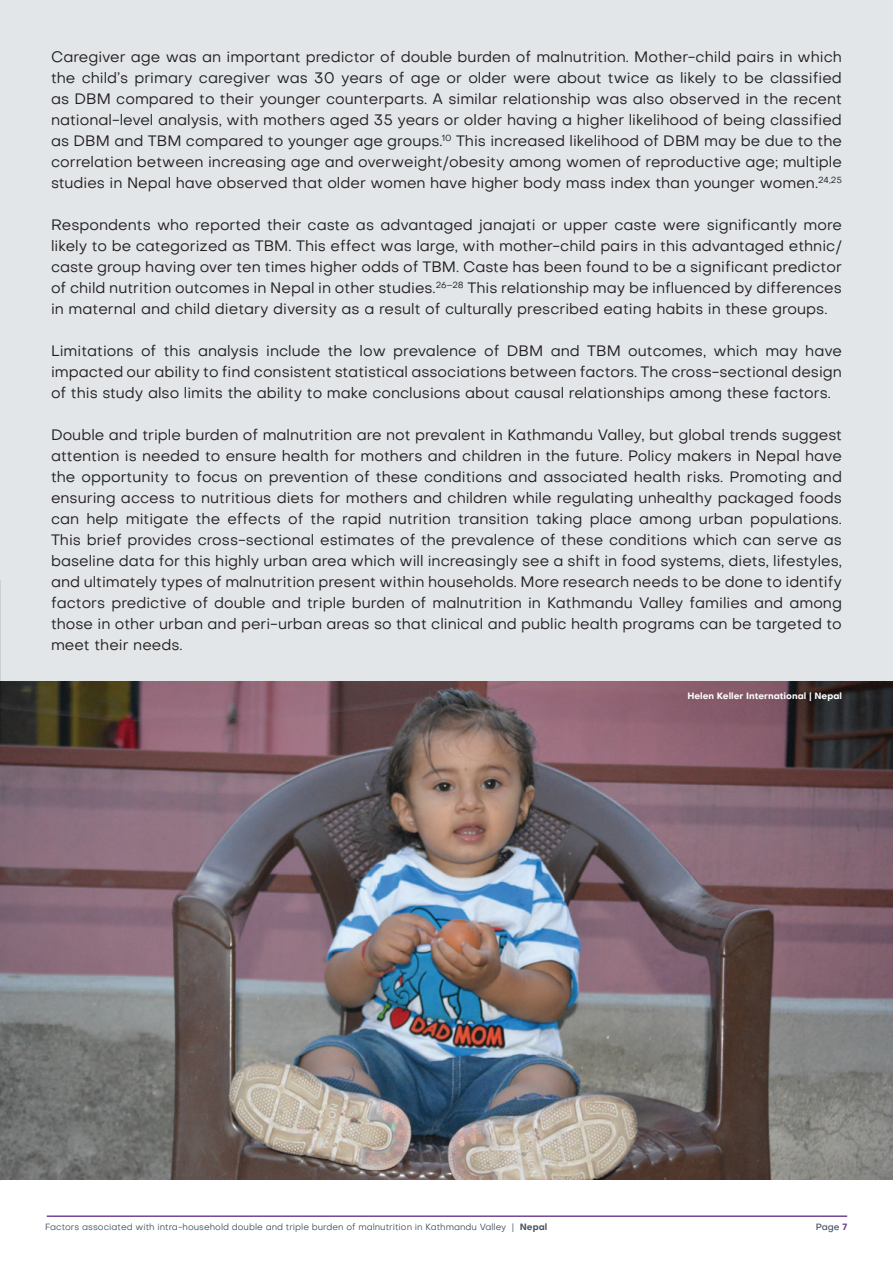
<style>
.page{position:relative;width:893px;height:1263px;background:#fff}
.page>*{position:absolute;margin:0;border:0;box-sizing:border-box;transform-origin:0 0}
.t1{font:15px/21px "Objective";color:#231f20;text-align:justify}
.t2{font:9px "Objective";color:#475865}
.t3{font:700 9px "Objective";color:#fff}
.t4{font:500 9px "Objective";color:#475865}
.s1{font-weight:700}
.s2{font-weight:700;color:#754495}
</style>
<div class="page">
<hr style="left:47px;top:1215px;width:800px;height:2px;background:#754495">
<div style="left:0;top:0;width:893px;height:1108px;background:#e3e6e8"></div>
<hr style="left:0;top:580px;width:1px;height:601px;background:#475865">
<img style="left:0;top:681px;width:893px;height:498px">
<p class="t1" style="left:51px;top:46px;width:792px">Caregiver age was an important predictor of double burden of malnutrition. Mother-child pairs in which the child’s primary caregiver was 30 years of age or older were about twice as likely to be classified as DBM compared to their younger counterparts. A similar relationship was also observed in the recent national-level analysis, with mothers aged 35 years or older having a higher likelihood of being classified as DBM and TBM compared to younger age groups.<sup>10</sup> This increased likelihood of DBM may be due to the correlation between increasing age and overweight/obesity among women of reproductive age; multiple studies in Nepal have observed that older women have higher body mass index than younger women.<sup>24,25</sup></p>
<p class="t1" style="left:51px;top:214px;width:792px">Respondents who reported their caste as advantaged janajati or upper caste were significantly more likely to be categorized as TBM. This effect was large, with mother-child pairs in this advantaged ethnic/ caste group having over ten times higher odds of TBM. Caste has been found to be a significant predictor of child nutrition outcomes in Nepal in other studies.<sup>26–28</sup> This relationship may be influenced by differences in maternal and child dietary diversity as a result of culturally prescribed eating habits in these groups.</p>
<p class="t1" style="left:51px;top:340px;width:792px">Limitations of this analysis include the low prevalence of DBM and TBM outcomes, which may have impacted our ability to find consistent statistical associations between factors. The cross-sectional design of this study also limits the ability to make conclusions about causal relationships among these factors.</p>
<p class="t1" style="left:51px;top:424px;width:792px">Double and triple burden of malnutrition are not prevalent in Kathmandu Valley, but global trends suggest attention is needed to ensure health for mothers and children in the future. Policy makers in Nepal have the opportunity to focus on prevention of these conditions and associated health risks. Promoting and ensuring access to nutritious diets for mothers and children while regulating unhealthy packaged foods can help mitigate the effects of the rapid nutrition transition taking place among urban populations.<br>This brief provides cross-sectional estimates of the prevalence of these conditions which can serve as baseline data for this highly urban area which will increasingly see a shift in food systems, diets, lifestyles, and ultimately types of malnutrition present within households. More research needs to be done to identify factors predictive of double and triple burden of malnutrition in Kathmandu Valley families and among those in other urban and peri-urban areas so that clinical and public health programs can be targeted to meet their needs.</p>
<p class="t3" style="left:687px;top:689px;width:156px">Helen Keller International | Nepal</p>
<p class="t2" style="left:45px;top:1221px;width:504px">Factors associated with intra-household double and triple burden of malnutrition in Kathmandu Valley | <span class="s1">Nepal</span></p>
<p class="t4" style="left:816px;top:1220px;width:33px">Page <span class="s2">7</span></p>
</div>
